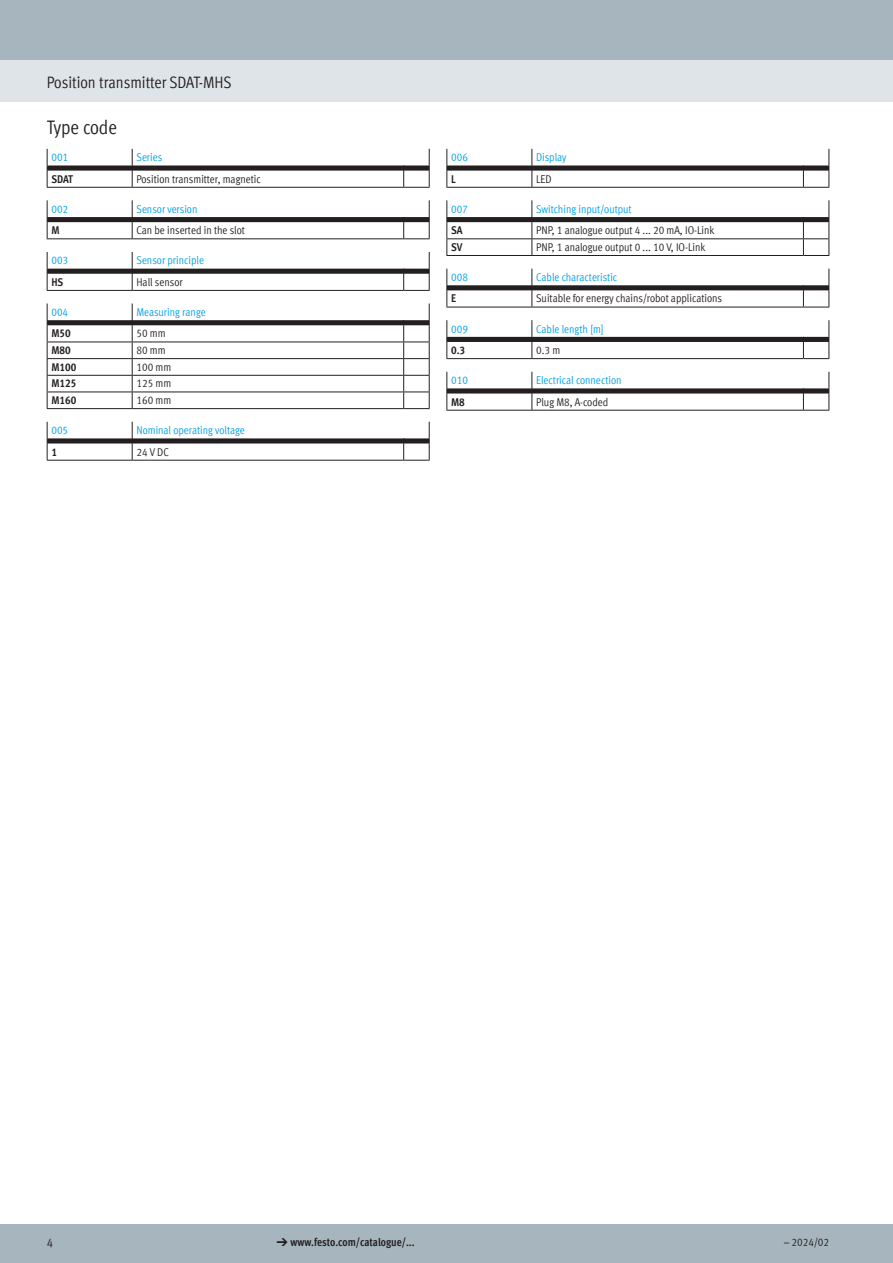
<style>
.page{position:relative;width:893px;height:1263px;background:#fff}
.page>*{position:absolute;margin:0;border:0;box-sizing:border-box;transform-origin:0 0}
.t1{font:condensed 19.5px "Festo";color:#231f20}
.t2{font:condensed 16.5px "Festo";letter-spacing:-.005em;color:#231f20}
.t3{font:condensed 12.75px "Festo";color:#231f20}
.FES_tab_regular{font:condensed 11.25px "Festo";color:#231f20}
.FES_tab_head_2{font:condensed 11.25px "Festo";color:#00a1e3}
.FES_type_code{font:700 condensed 11.25px "Festo";color:#231f20}
.s1{font-family:"Meto Pict 182";font-weight:400;font-stretch:normal}
</style>
<div class="page">
<div style="left:0;top:1225px;width:893px;height:38px;background:#a7b6be"></div>
<div style="left:0;top:60px;width:893px;height:42px;background:#dfe4e8"></div>
<div style="left:0;top:0;width:893px;height:60px;background:#a7b6be"></div>
<svg style="left:47px;top:149px;width:383px;height:39px"></svg>
<svg style="left:47px;top:200px;width:383px;height:39px"></svg>
<svg style="left:47px;top:252px;width:383px;height:39px"></svg>
<svg style="left:47px;top:303px;width:383px;height:106px"></svg>
<svg style="left:47px;top:422px;width:383px;height:39px"></svg>
<svg style="left:446px;top:149px;width:383px;height:39px"></svg>
<svg style="left:446px;top:200px;width:383px;height:56px"></svg>
<svg style="left:446px;top:269px;width:383px;height:39px"></svg>
<svg style="left:446px;top:320px;width:383px;height:39px"></svg>
<svg style="left:446px;top:372px;width:383px;height:39px"></svg>
<h2 class="t2" style="left:47px;top:71px;width:187px">Position transmitter SDAT-MHS</h2>
<h1 class="t1" style="left:47px;top:113px;width:72px">Type code</h1>
<p class="FES_tab_head_2" style="left:51px;top:149px;width:18px">001</p>
<p class="FES_tab_head_2" style="left:136px;top:149px;width:27px">Series</p>
<p class="FES_type_code" style="left:51px;top:170px;width:23px">SDAT</p>
<p class="FES_tab_regular" style="left:136px;top:170px;width:126px">Position transmitter, magnetic</p>
<p class="FES_tab_head_2" style="left:51px;top:201px;width:18px">002</p>
<p class="FES_tab_head_2" style="left:136px;top:201px;width:62px">Sensor version</p>
<p class="FES_type_code" style="left:51px;top:222px;width:10px">M</p>
<p class="FES_tab_regular" style="left:136px;top:222px;width:110px">Can be inserted in the slot</p>
<p class="FES_tab_head_2" style="left:51px;top:252px;width:18px">003</p>
<p class="FES_tab_head_2" style="left:136px;top:252px;width:69px">Sensor principle</p>
<p class="FES_type_code" style="left:51px;top:273px;width:14px">HS</p>
<p class="FES_tab_regular" style="left:136px;top:274px;width:48px">Hall sensor</p>
<p class="FES_tab_head_2" style="left:51px;top:304px;width:18px">004</p>
<p class="FES_tab_head_2" style="left:136px;top:304px;width:71px">Measuring range</p>
<p class="FES_type_code" style="left:51px;top:325px;width:21px">M50</p>
<p class="FES_tab_regular" style="left:136px;top:325px;width:31px">50 mm</p>
<p class="FES_type_code" style="left:51px;top:341px;width:21px">M80</p>
<p class="FES_tab_regular" style="left:136px;top:342px;width:31px">80 mm</p>
<p class="FES_type_code" style="left:51px;top:358px;width:27px">M100</p>
<p class="FES_tab_regular" style="left:136px;top:358px;width:36px">100 mm</p>
<p class="FES_type_code" style="left:51px;top:375px;width:27px">M125</p>
<p class="FES_tab_regular" style="left:136px;top:375px;width:36px">125 mm</p>
<p class="FES_type_code" style="left:51px;top:391px;width:27px">M160</p>
<p class="FES_tab_regular" style="left:136px;top:392px;width:36px">160 mm</p>
<p class="FES_tab_head_2" style="left:51px;top:422px;width:18px">005</p>
<p class="FES_tab_head_2" style="left:136px;top:422px;width:110px">Nominal operating voltage</p>
<p class="FES_type_code" style="left:51px;top:443px;width:7px">1</p>
<p class="FES_tab_regular" style="left:136px;top:443px;width:34px">24 V DC</p>
<p class="FES_tab_head_2" style="left:451px;top:149px;width:18px">006</p>
<p class="FES_tab_head_2" style="left:536px;top:149px;width:32px">Display</p>
<p class="FES_type_code" style="left:451px;top:170px;width:6px">L</p>
<p class="FES_tab_regular" style="left:536px;top:170px;width:17px">LED</p>
<p class="FES_tab_head_2" style="left:451px;top:201px;width:18px">007</p>
<p class="FES_tab_head_2" style="left:536px;top:201px;width:97px">Switching input/output</p>
<p class="FES_type_code" style="left:451px;top:222px;width:13px">SA</p>
<p class="FES_tab_regular" style="left:536px;top:222px;width:180px">PNP, 1 analogue output 4 ... 20 mA, IO-Link</p>
<p class="FES_type_code" style="left:451px;top:238px;width:13px">SV</p>
<p class="FES_tab_regular" style="left:536px;top:239px;width:171px">PNP, 1 analogue output 0 ... 10 V, IO-Link</p>
<p class="FES_tab_head_2" style="left:451px;top:269px;width:18px">008</p>
<p class="FES_tab_head_2" style="left:536px;top:269px;width:83px">Cable characteristic</p>
<p class="FES_type_code" style="left:451px;top:290px;width:6px">E</p>
<p class="FES_tab_regular" style="left:536px;top:290px;width:188px">Suitable for energy chains/robot applications</p>
<p class="FES_tab_head_2" style="left:451px;top:320px;width:18px">009</p>
<p class="FES_tab_head_2" style="left:536px;top:320px;width:69px">Cable length [m]</p>
<p class="FES_type_code" style="left:451px;top:341px;width:16px">0.3</p>
<p class="FES_tab_regular" style="left:536px;top:342px;width:26px">0.3 m</p>
<p class="FES_tab_head_2" style="left:451px;top:372px;width:18px">010</p>
<p class="FES_tab_head_2" style="left:536px;top:372px;width:87px">Electrical connection</p>
<p class="FES_type_code" style="left:451px;top:393px;width:15px">M8</p>
<p class="FES_tab_regular" style="left:536px;top:393px;width:74px">Plug M8, A-coded</p>
<p class="t3" style="left:47px;top:1233px;width:8px">4</p>
<p class="FES_type_code" style="left:276px;top:1234px;width:140px"><span class="s1">d</span> www.festo.com/catalogue/...</p>
<p class="FES_tab_regular" style="left:784px;top:1234px;width:46px">– 2024/02</p>
</div>
